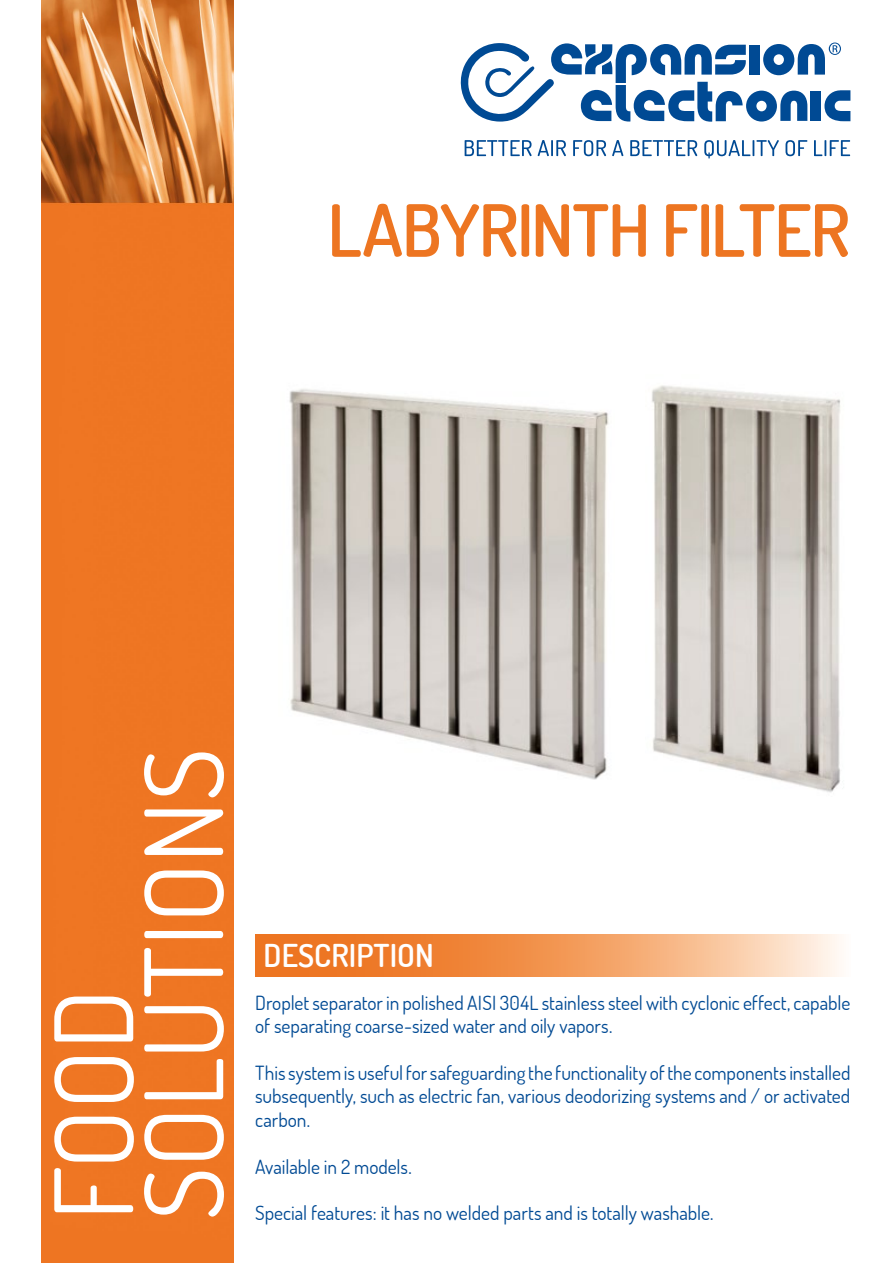
<style>
.page{position:relative;width:893px;height:1263px;background:#fff}
.page>*{position:absolute;margin:0;border:0;box-sizing:border-box;transform-origin:0 0}
.t1{font:108px/90px "Terminal Dosis";color:#fff}
.t2{font:600 72px "Terminal Dosis";letter-spacing:-.02em;color:#ed7521}
.t3{font:36px "Terminal Dosis";color:#fff}
.t4{font:600 31.5px "Terminal Dosis";color:#fff}
.t5{font:19.5px/23.4px "Terminal Dosis";letter-spacing:-.005em;color:#004a94}
</style>
<div class="page">
<img style="left:42px;top:0;width:192px;height:1263px">
<img style="left:652px;top:385px;width:189px;height:408px">
<img style="left:289px;top:389px;width:320px;height:391px">
<svg style="left:465px;top:140px;width:67px;height:16px"></svg>
<svg style="left:538px;top:140px;width:28px;height:16px"></svg>
<svg style="left:573px;top:140px;width:33px;height:16px"></svg>
<svg style="left:612px;top:140px;width:11px;height:16px"></svg>
<svg style="left:630px;top:140px;width:67px;height:16px"></svg>
<svg style="left:704px;top:140px;width:75px;height:19px"></svg>
<svg style="left:785px;top:140px;width:22px;height:16px"></svg>
<svg style="left:814px;top:140px;width:36px;height:16px"></svg>
<svg style="left:460px;top:42px;width:390px;height:80px"></svg>
<svg style="left:255px;top:934px;width:584px;height:43px;background:#f39f63"></svg>
<h2 class="t2" style="left:327px;top:184px;width:525px">LABYRINTH FILTER</h2>
<h1 class="t1" style="left:46px;top:1220px;width:474px;rotate:-90deg">food solutions</h1>
<h3 class="t3" style="left:276px;top:933px;width:188px">DESCRIZION E</h3>
<p class="t5" style="left:255px;top:990px;width:597px">Droplet separator in polished AISI 304L stainless steel with cyclonic effect, capable of separating coarse-sized water and oily vapors.</p>
<p class="t5" style="left:255px;top:1061px;width:597px;text-align:justify">This system is useful for safeguarding the functionality of the components installed subsequently, such as electric fan, various deodorizing systems and / or activated carbon.</p>
<p class="t5" style="left:255px;top:1154px;width:158px">Available in 2 models.</p>
<p class="t5" style="left:255px;top:1201px;width:460px">Special features: it has no welded parts and is totally washable.</p>
<h3 class="t4" style="left:264px;top:935px;width:172px">DESCRIPTION</h3>
</div>
